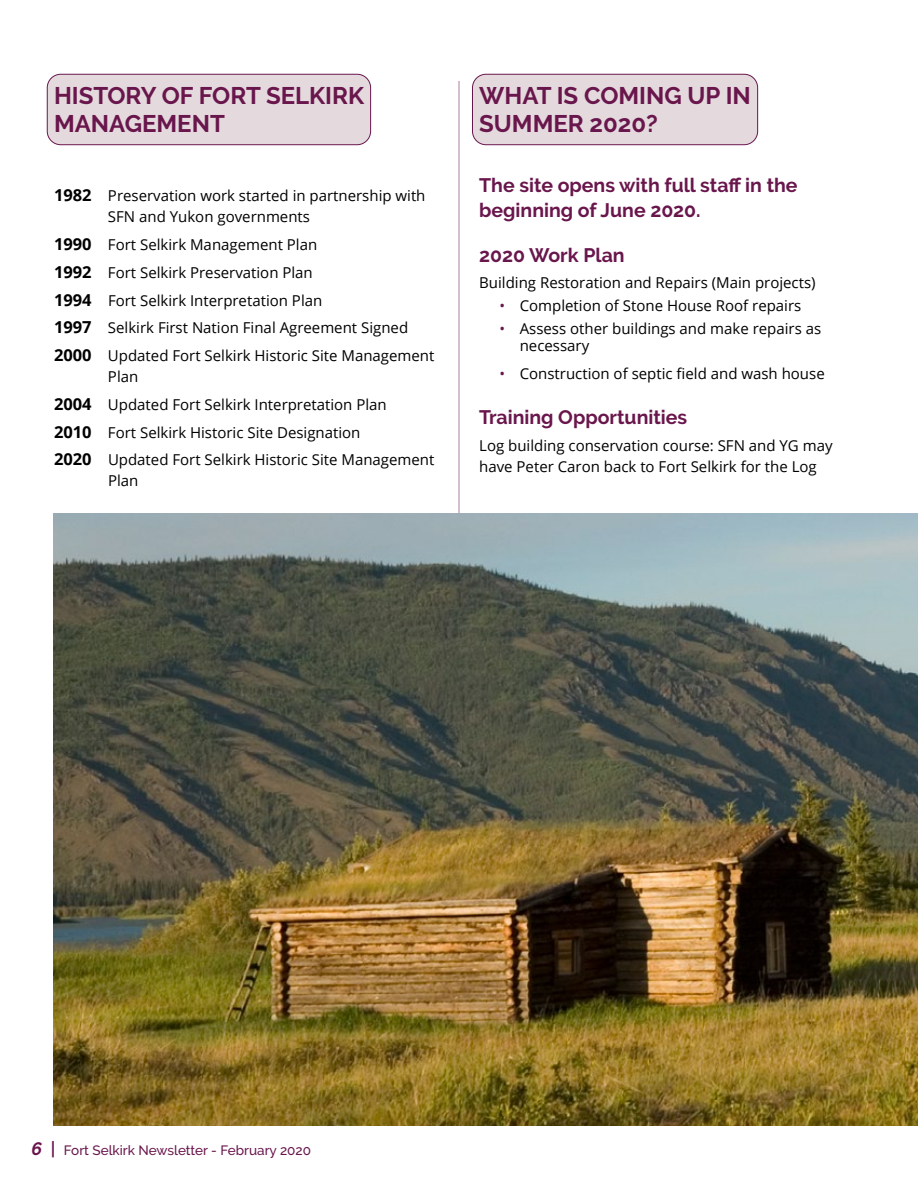
<style>
.page{position:relative;width:918px;height:1188px;background:#fff}
.page>*{position:absolute;margin:0;border:0;box-sizing:border-box;transform-origin:0 0}
.t1{font:700 24px/28.8px "Raleway";color:#69164c}
.t2{font:700 19.5px/25.5px "Raleway";color:#69164c}
.t3{font:15px/27.8px "Open Sans";color:#000}
.t4{font:500 13.5px "Raleway";color:#69164c}
.s1{font-weight:700;font-size:16.5px}
.s2{color:#69164c}
.s3{font-weight:700;font-style:italic;font-size:18px}
.s4{font-weight:600;font-size:18px}
</style>
<div class="page">
<hr style="left:458px;top:81px;width:2px;height:1028px;background:#69164c">
<div style="left:47px;top:74px;width:324px;height:71px;background:#e4dade;border-radius:14px"></div>
<div style="left:47px;top:74px;width:324px;height:71px;border:1px solid #69164c;border-radius:14px"></div>
<div style="left:472px;top:74px;width:286px;height:71px;background:#e4dade;border-radius:14px"></div>
<div style="left:472px;top:74px;width:286px;height:71px;border:1px solid #69164c;border-radius:14px"></div>
<img style="left:53px;top:513px;width:865px;height:613px">
<h1 class="t1" style="left:54px;top:81px;width:312px">HISTORY OF FORT SELKIRK<br>MANAGEMENT</h1>
<p class="t3" style="left:108px;top:185px;width:319px;line-height:21px;text-indent:-54px"><span class="s1">1982</span> Preservation work started in partnership with<br>SFN and Yukon governments</p>
<p class="t3" style="left:54px;top:230px;width:382px"><span class="s1">1990</span> Fort Selkirk Management Plan<br><span class="s1">1992</span> Fort Selkirk Preservation Plan<br><span class="s1">1994</span> Fort Selkirk Interpretation Plan<br><span class="s1">1997</span> Selkirk First Nation Final Agreement Signed <span class="s1">2000</span> Updated Fort Selkirk Historic Site Management</p>
<p class="t3" style="left:54px;top:362px;width:382px;text-indent:54px">Plan<br><span class="s1">2004</span> Updated Fort Selkirk Interpretation Plan<br><span class="s1">2010</span> Fort Selkirk Historic Site Designation<br><span class="s1">2020</span> Updated Fort Selkirk Historic Site Management</p>
<p class="t3" style="left:108px;top:467px;width:32px">Plan</p>
<h1 class="t1" style="left:479px;top:81px;width:273px">WHAT IS COMING UP IN<br>SUMMER 2020?</h1>
<h2 class="t2" style="left:479px;top:172px;width:320px">The site opens with full staff in the beginning of June 2020.</h2>
<h2 class="t2" style="left:479px;top:242px;width:147px">2020 Work Plan</h2>
<p class="t3" style="left:479px;top:268px;width:338px">Building Restoration and Repairs (Main projects)</p>
<p class="t3" style="left:500px;top:291px;width:303px"><span class="s2">•</span> Completion of Stone House Roof repairs</p>
<p class="t3" style="left:520px;top:320px;width:303px;line-height:16.5px;text-indent:-20px"><span class="s2">•</span> Assess other buildings and make repairs as necessary</p>
<p class="t3" style="left:500px;top:359px;width:327px"><span class="s2">•</span> Construction of septic field and wash house</p>
<h2 class="t2" style="left:479px;top:405px;width:210px">Training Opportunities</h2>
<p class="t3" style="left:479px;top:434px;width:355px;line-height:21px">Log building conservation course: SFN and YG may have Peter Caron back to Fort Selkirk for the Log</p>
<p class="t4" style="left:32px;top:1143px;width:281px"><span class="s3">6</span> <span class="s4">|</span> Fort Selkirk Newsletter - February 2020</p>
</div>
